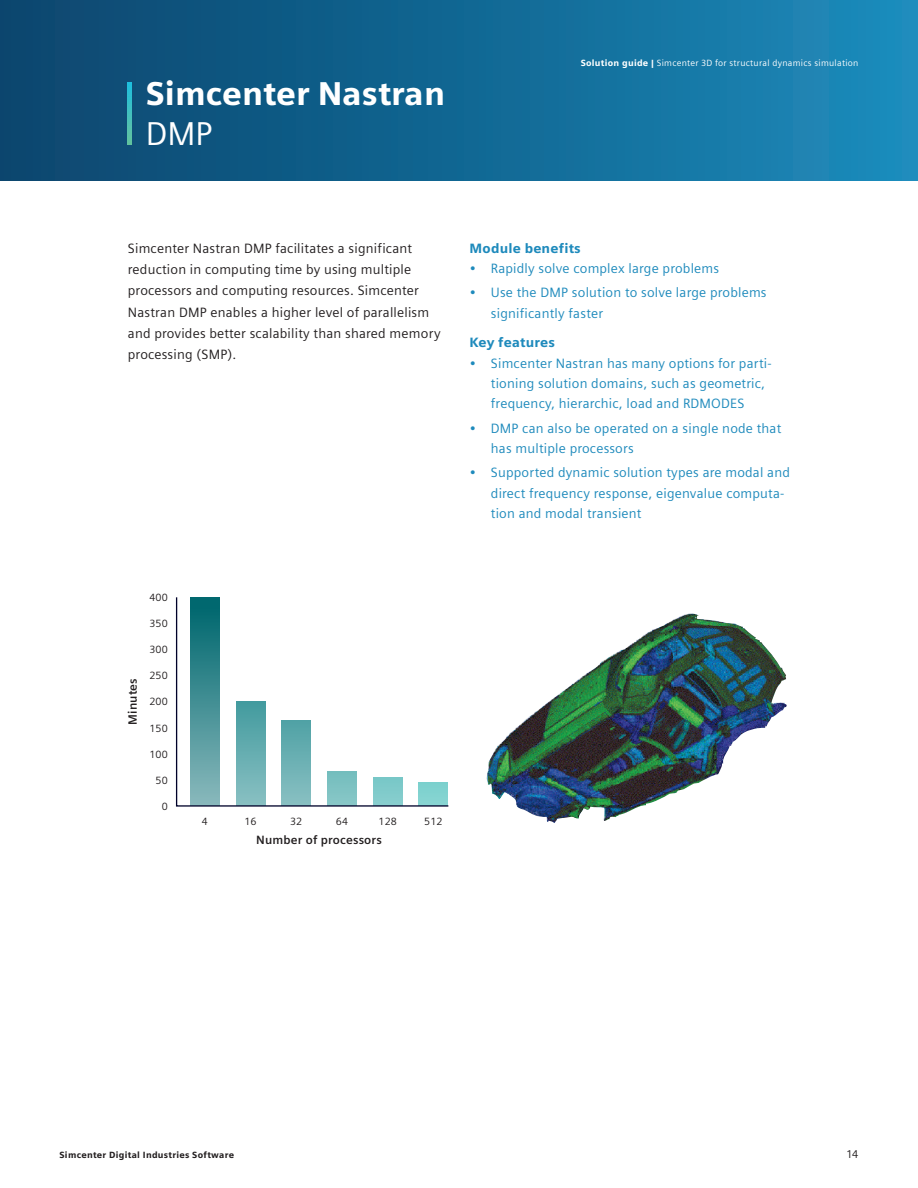
<style>
.page{position:relative;width:918px;height:1188px;background:#fff}
.page>*{position:absolute;margin:0;border:0;box-sizing:border-box;transform-origin:0 0}
.t1{font:900 33px "Siemens Sans";color:#fff}
.t2{font:33px "Siemens Sans";color:#fff}
.t3{font:13.5px/20.2px "Siemens Sans";letter-spacing:.015em;color:#1e8abc}
.t4{font:13.5px/21.3px "Siemens Sans";letter-spacing:.015em;color:#231f20}
.t5{font:900 13.5px "Siemens Sans";letter-spacing:.015em;color:#1e8abc}
.t6{font:700 12px "Siemens Sans";letter-spacing:.015em;color:#231f20}
.t7{font:11.25px "Siemens Sans";color:#231f20}
.t8{font:10.5px "Siemens Sans";letter-spacing:.015em;color:#231f20}
.t9{font:9px "Siemens Sans";letter-spacing:.03em;color:#fff}
.t10{font:900 9px "Siemens Sans";letter-spacing:.03em;color:#231f20}
.s1{font-weight:900}
</style>
<div class="page">
<div style="left:0;top:0;width:918px;height:180px;background:linear-gradient(to right,#0a446c,#1b8bbb)"></div>
<svg style="left:128px;top:82px;width:3px;height:63px"></svg>
<svg style="left:175px;top:597px;width:274px;height:210px"></svg>
<img style="left:486px;top:613px;width:301px;height:210px">
<h1 class="t1" style="left:146px;top:74px;width:301px">Simcenter Nastran</h1>
<h1 class="t2" style="left:146px;top:115px;width:68px">DMP</h1>
<p class="t9" style="left:581px;top:58px;width:279px"><span class="s1">Solution guide |</span> Simcenter 3D for structural dynamics simulation</p>
<p class="t4" style="left:128px;top:238px;width:314px">Simcenter Nastran DMP facilitates a significant reduction in computing time by using multiple processors and computing resources. Simcenter Nastran DMP enables a higher level of parallelism and provides better scalability than shared memory processing (SMP).</p>
<p class="t5" style="left:470px;top:240px;width:113px">Module benefits</p>
<p class="t3" style="left:470px;top:258px;width:251px">• Rapidly solve complex large problems</p>
<p class="t3" style="left:491px;top:283px;width:277px;text-indent:-21px">• Use the DMP solution to solve large problems significantly faster</p>
<p class="t5" style="left:470px;top:335px;width:87px">Key features</p>
<p class="t3" style="left:491px;top:353px;width:282px;text-indent:-21px">• Simcenter Nastran has many options for parti&shy;tioning solution domains, such as geometric, frequency, hierarchic, load and RDMODES</p>
<p class="t3" style="left:491px;top:418px;width:292px;text-indent:-21px">• DMP can also be operated on a single node that has multiple processors</p>
<p class="t3" style="left:491px;top:463px;width:301px;text-indent:-21px">• Supported dynamic solution types are modal and direct frequency response, eigenvalue computa&shy;tion and modal transient</p>
<p class="t6" style="left:126px;top:725px;width:48px;rotate:-90deg">Minutes</p>
<p class="t8" style="left:149px;top:592px;width:20px">400</p>
<p class="t8" style="left:149px;top:618px;width:20px">350</p>
<p class="t8" style="left:149px;top:644px;width:20px">300</p>
<p class="t8" style="left:149px;top:670px;width:20px">250</p>
<p class="t8" style="left:149px;top:696px;width:20px">200</p>
<p class="t8" style="left:149px;top:722px;width:20px">150</p>
<p class="t8" style="left:149px;top:748px;width:20px">100</p>
<p class="t8" style="left:156px;top:774px;width:14px">50</p>
<p class="t8" style="left:162px;top:800px;width:8px">0</p>
<p class="t8" style="left:202px;top:816px;width:8px">4</p>
<p class="t8" style="left:244px;top:816px;width:14px">16</p>
<p class="t8" style="left:290px;top:816px;width:14px">32</p>
<p class="t8" style="left:336px;top:816px;width:14px">64</p>
<p class="t8" style="left:379px;top:816px;width:20px">128</p>
<p class="t8" style="left:424px;top:816px;width:20px">512</p>
<p class="t6" style="left:256px;top:833px;width:127px">Number of processors</p>
<p class="t10" style="left:60px;top:1150px;width:176px">Simcenter Digital Industries Software</p>
<p class="t7" style="left:847px;top:1148px;width:13px">14</p>
</div>
